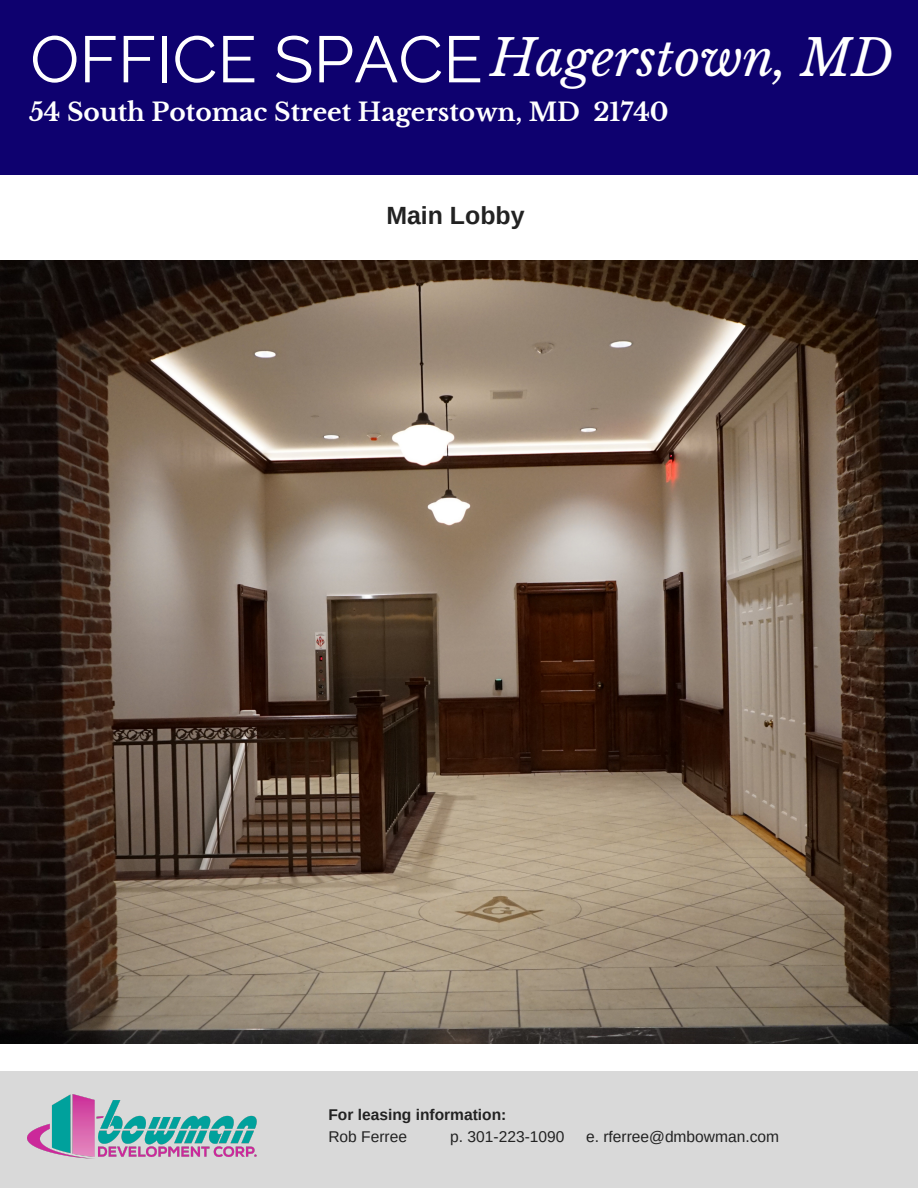
<style>
.page{position:relative;width:918px;height:1188px;background:#fff}
.page>*{position:absolute;margin:0;border:0;box-sizing:border-box;transform-origin:0 0}
.t1{font:65.4px "Raleway";color:#fff}
.t2{font:italic 49.8px "Libre Baskerville";color:#fff}
.t3{font:700 24.9px "Libre Baskerville";color:#fff}
.t4{font:700 24.9px "Arimo";color:#222}
.t5{font:15.6px "Arimo";color:#222}
.t6{font:700 15.6px "Arimo";color:#222}
</style>
<div class="page">
<div style="left:0;top:0;width:918px;height:174px;background:#0e016f"></div>
<div style="left:0;top:1072px;width:918px;height:116px;background:#d9d9d9"></div>
<img style="left:28px;top:1095px;width:228px;height:64px">
<img style="left:0;top:260px;width:918px;height:783px">
<p class="t1" style="left:30px;top:21px;width:454px">OFFICE SPACE</p>
<p class="t2" style="left:490px;top:28px;width:404px">Hagerstown, MD</p>
<p class="t3" style="left:29px;top:97px;width:641px">54 South Potomac Street Hagerstown, MD 21740</p>
<p class="t4" style="left:386px;top:201px;width:140px">Main Lobby</p>
<p class="t6" style="left:328px;top:1106px;width:180px">For leasing information:</p>
<p class="t5" style="left:328px;top:1128px;width:80px">Rob Ferree</p>
<p class="t5" style="left:450px;top:1128px;width:116px">p. 301-223-1090</p>
<p class="t5" style="left:586px;top:1128px;width:195px">e. rferree@dmbowman.com</p>
</div>
